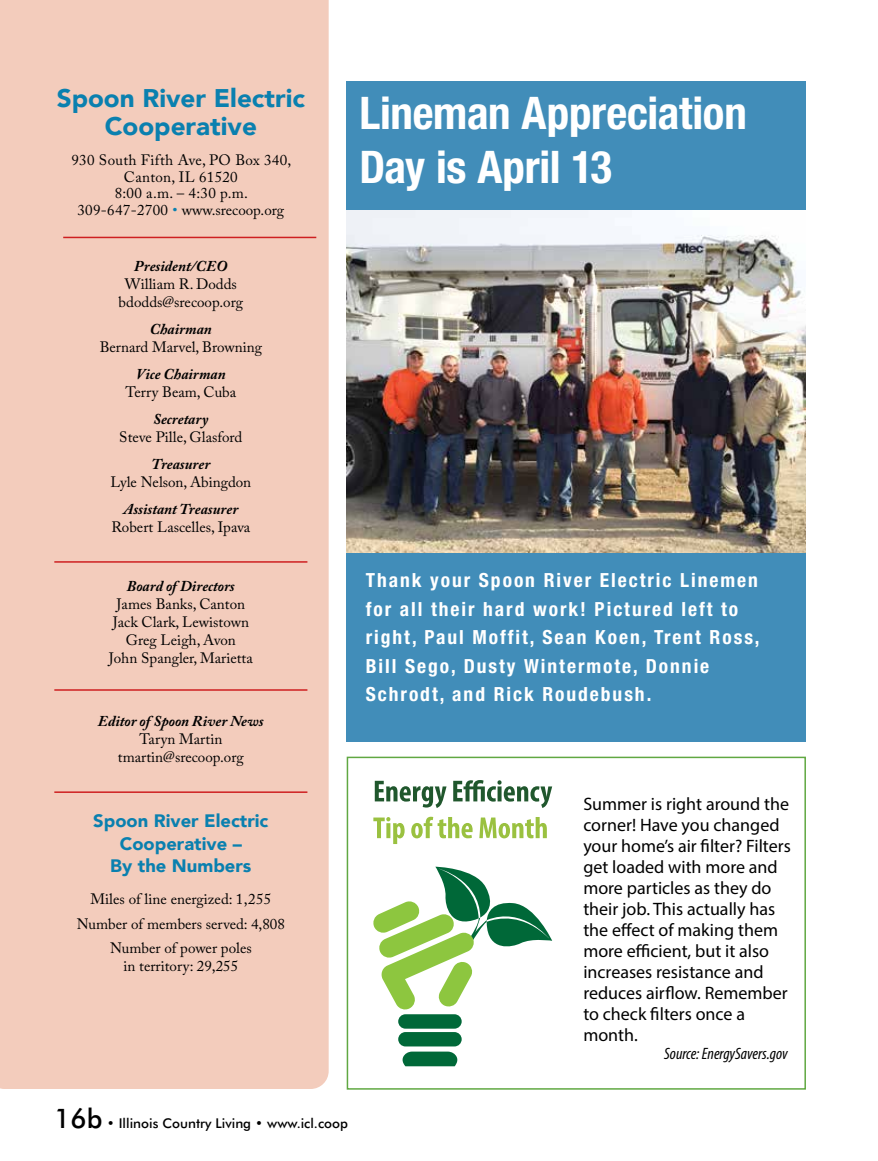
<style>
.page{position:relative;width:878px;height:1161px;background:#fff}
.page>*{position:absolute;margin:0;border:0;box-sizing:border-box;transform-origin:0 0}
.t1{font:700 condensed 45px/54px "Helvetica Neue LT Std";letter-spacing:-.005em;color:#fff}
.t2{font:900 25.5px/28.5px "Avenir";color:#0a80af;text-align:center}
.t3{font:700 condensed 19.5px/28.5px "Helvetica Neue LT Std";letter-spacing:.1em;color:#fff}
.t4{font:18px/21px "Myriad Pro";color:#000}
.t5{font:900 18px/22.5px "Avenir";color:#0a80af;text-align:center}
.t6{font:italic condensed 16.5px "Myriad Pro";color:#000}
.t7{font:15px/18px "Adobe Caslon Pro";color:#000;text-align:center}
.t8{font:italic 700 15px "Adobe Caslon Pro";color:#000}
.t9{font:15px/16.5px "Adobe Caslon Pro";letter-spacing:.02em;color:#000;text-align:center}
.t10{font:500 13.5px "Futura BT";color:#000}
.s1{color:#0a80af}
.s2{font-size:27px}
</style>
<div class="page">
<div style="left:0;top:0;width:328px;height:1089px;background:#f3ccbc"></div>
<hr style="left:54px;top:561px;width:253px;height:2px;background:#ce1f20">
<hr style="left:54px;top:689px;width:253px;height:2px;background:#ce1f20">
<hr style="left:54px;top:791px;width:253px;height:2px;background:#ce1f20">
<hr style="left:63px;top:237px;width:253px;height:1px;background:#ce1f20">
<svg style="left:373px;top:817px;width:174px;height:27px"></svg>
<svg style="left:375px;top:780px;width:177px;height:28px"></svg>
<svg style="left:373px;top:867px;width:179px;height:143px"></svg>
<div style="left:398px;top:1014px;width:63px;height:15px;background:#006838;border-radius:7px"></div>
<div style="left:398px;top:1032px;width:63px;height:14px;background:#006838;border-radius:7px"></div>
<svg style="left:402px;top:1052px;width:55px;height:14px"></svg>
<div style="left:346px;top:757px;width:460px;height:333px;border:2px solid #60a842"></div>
<img style="left:346px;top:209px;width:460px;height:344px">
<div style="left:346px;top:81px;width:460px;height:128px;background:#418db9"></div>
<div style="left:346px;top:554px;width:460px;height:188px;background:#418db9"></div>
<h2 class="t2" style="left:57px;top:83px;width:250px">Spoon River Electric<br>Cooperative</h2>
<p class="t9" style="left:71px;top:152px;width:221px">930 South Fifth Ave, PO Box 340,<br>Canton, IL 61520<br>8:00 a.m. – 4:30 p.m.<br>309-647-2700 <span class="s1">•</span> www.srecoop.org</p>
<p class="t8" style="left:134px;top:257px;width:95px">President/CEO</p>
<p class="t7" style="left:119px;top:275px;width:126px">William R. Dodds bdodds@srecoop.org</p>
<p class="t8" style="left:150px;top:320px;width:64px">Chairman</p>
<p class="t7" style="left:100px;top:338px;width:164px">Bernard Marvel, Browning</p>
<p class="t8" style="left:136px;top:365px;width:91px">Vice Chairman</p>
<p class="t7" style="left:125px;top:383px;width:112px">Terry Beam, Cuba</p>
<p class="t8" style="left:153px;top:410px;width:57px">Secretary</p>
<p class="t7" style="left:119px;top:428px;width:125px">Steve Pille, Glasford</p>
<p class="t8" style="left:151px;top:455px;width:60px">Treasurer</p>
<p class="t7" style="left:110px;top:473px;width:142px">Lyle Nelson, Abingdon</p>
<p class="t8" style="left:123px;top:500px;width:116px">Assistant Treasurer</p>
<p class="t7" style="left:111px;top:518px;width:140px">Robert Lascelles, Ipava</p>
<p class="t8" style="left:127px;top:577px;width:109px">Board of Directors</p>
<p class="t7" style="left:109px;top:595px;width:145px">James Banks, Canton<br>Jack Clark, Lewistown<br>Greg Leigh, Avon<br>John Spangler, Marietta</p>
<p class="t8" style="left:98px;top:712px;width:167px">Editor of Spoon River News</p>
<p class="t7" style="left:118px;top:730px;width:127px">Taryn Martin tmartin@srecoop.org</p>
<p class="t5" style="left:93px;top:809px;width:177px">Spoon River Electric<br>Cooperative –<br>By the Numbers</p>
<p class="t7" style="left:77px;top:886px;width:210px;line-height:24.8px">Miles of line energized: 1,255<br>Number of members served: 4,808<br>Number of power poles</p>
<p class="t7" style="left:123px;top:957px;width:116px">in territory: 29,255</p>
<h1 class="t1" style="left:359px;top:86px;width:389px">Lineman Appreciation<br>Day is April 13</h1>
<h3 class="t3" style="left:366px;top:566px;width:395px">Thank your Spoon River Electric Linemen for all their hard work! Pictured left to right, Paul Moffit, Sean Koen, Trent Ross, Bill Sego, Dusty Wintermote, Donnie Schrodt, and Rick Roudebush.</h3>
<p class="t4" style="left:583px;top:793px;width:209px">Summer is right around the corner! Have you changed your home’s air filter? Filters get loaded with more and more particles as they do their job. This actually has the effect of making them more efficient, but it also increases resistance and reduces airflow. Remember to check filters once a month.</p>
<p class="t6" style="left:664px;top:1044px;width:125px">Source: EnergySavers.gov</p>
<p class="t10" style="left:54px;top:1115px;width:295px"><span class="s2">16b</span> • Illinois Country Living • www.icl.coop</p>
</div>
